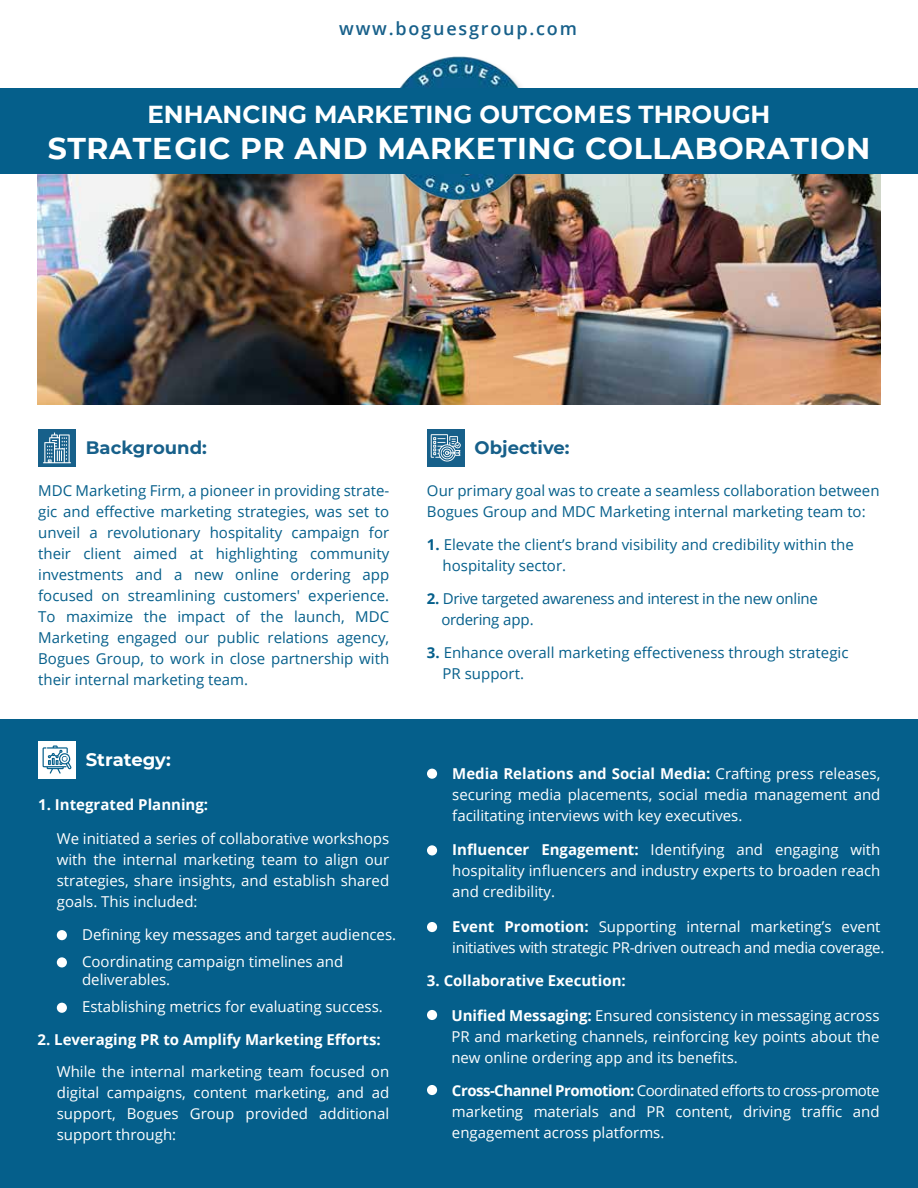
<style>
.page{position:relative;width:918px;height:1188px;background:#fff}
.page>*{position:absolute;margin:0;border:0;box-sizing:border-box;transform-origin:0 0}
.t1{font:700 30px "Montserrat";letter-spacing:.02em;color:#fff}
.t2{font:700 24.6px "Montserrat";color:#fff}
.t3{font:700 18px "Montserrat";color:#17608a}
.t4{font:600 18px "Open Sans";letter-spacing:.1em;color:#17608a}
.t5{font:700 18px "Montserrat";color:#fff}
.t6{font:15px/21px "Open Sans";color:#fff;text-align:justify}
.t7{font:15px/21px "Open Sans";color:#055f8b}
.t8{font:15px/21px "Open Sans";letter-spacing:-.02em;color:#fff}
.t9{font:700 15px "Open Sans";color:#fff}
.t10{font:15px/21px "Open Sans";letter-spacing:-.02em;color:#055f8b}
.s1{font-weight:700}
</style>
<div class="page">
<img style="left:38px;top:174px;width:842px;height:231px">
<img style="left:375px;top:56px;width:168px;height:156px">
<div style="left:0;top:88px;width:918px;height:86px;background:#055f8b"></div>
<div style="left:0;top:719px;width:918px;height:469px;background:#055f8b"></div>
<div style="left:427px;top:429px;width:37px;height:38px;background:#17608a"></div>
<svg style="left:431px;top:434px;width:30px;height:28px"></svg>
<div style="left:38px;top:429px;width:38px;height:38px;background:#17608a"></div>
<svg style="left:43px;top:432px;width:28px;height:31px"></svg>
<div style="left:57px;top:930px;width:10px;height:10px;background:#fff;border-radius:50%"></div>
<div style="left:57px;top:957px;width:10px;height:10px;background:#fff;border-radius:50%"></div>
<div style="left:57px;top:1003px;width:10px;height:10px;background:#fff;border-radius:50%"></div>
<div style="left:427px;top:769px;width:10px;height:10px;background:#fff;border-radius:50%"></div>
<div style="left:427px;top:845px;width:10px;height:10px;background:#fff;border-radius:50%"></div>
<div style="left:427px;top:922px;width:10px;height:10px;background:#fff;border-radius:50%"></div>
<div style="left:427px;top:1010px;width:10px;height:10px;background:#fff;border-radius:50%"></div>
<div style="left:427px;top:1085px;width:10px;height:10px;background:#fff;border-radius:50%"></div>
<div style="left:38px;top:741px;width:38px;height:37px;background:#fff"></div>
<svg style="left:43px;top:745px;width:29px;height:29px"></svg>
<p class="t4" style="left:339px;top:16px;width:239px">www.boguesgroup.com</p>
<h2 class="t2" style="left:148px;top:96px;width:624px">ENHANCING MARKETING OUTCOMES THROUGH</h2>
<h1 class="t1" style="left:48px;top:126px;width:824px">STRATEGIC PR AND MARKETING COLLABORATION</h1>
<p class="t3" style="left:86px;top:435px;width:123px">Background:</p>
<p class="t3" style="left:475px;top:435px;width:97px">Objective:</p>
<p class="t7" style="left:38px;top:479px;width:353px;text-align:justify">MDC Marketing Firm, a pioneer in providing strate&shy;gic and effective marketing strategies, was set to unveil a revolutionary hospitality campaign for their client aimed at highlighting community investments and a new online ordering app focused on streamlining customers' experience.<br>To maximize the impact of the launch, MDC Marketing engaged our public relations agency, Bogues Group, to work in close partnership with their internal marketing team.</p>
<p class="t7" style="left:427px;top:479px;width:454px">Our primary goal was to create a seamless collaboration between<br>Bogues Group and MDC Marketing internal marketing team to:</p>
<p class="t7" style="left:443px;top:533px;width:413px;text-indent:-16px"><span class="s1">1.</span> Elevate the client’s brand visibility and credibility within the hospitality sector.</p>
<p class="t10" style="left:441px;top:587px;width:378px;text-indent:-14px"><span class="s1">2.</span> Drive targeted awareness and interest in the new online ordering app.</p>
<p class="t7" style="left:443px;top:641px;width:407px;text-indent:-16px"><span class="s1">3.</span> Enhance overall marketing effectiveness through strategic<br>PR support.</p>
<p class="t5" style="left:86px;top:746px;width:87px">Strategy:</p>
<p class="t6" style="left:452px;top:762px;width:430px"><span class="s1">Media Relations and Social Media:</span> Crafting press releases, securing media placements, social media management and facilitating interviews with key executives.</p>
<p class="t6" style="left:452px;top:839px;width:430px"><span class="s1">Influencer Engagement:</span> Identifying and engaging with hospitality influencers and industry experts to broaden reach and credibility.</p>
<p class="t8" style="left:452px;top:916px;width:434px"><span class="s1">Event Promotion:</span> Supporting internal marketing’s event initiatives with strategic PR-driven outreach and media coverage.</p>
<p class="t9" style="left:38px;top:794px;width:171px">1. Integrated Planning:</p>
<p class="t6" style="left:57px;top:828px;width:334px">We initiated a series of collaborative workshops with the internal marketing team to align our strategies, share insights, and establish shared goals. This included:</p>
<p class="t6" style="left:82px;top:921px;width:316px;line-height:27px">Defining key messages and target audiences.<br>Coordinating campaign timelines and</p>
<p class="t6" style="left:82px;top:966px;width:302px;line-height:27px">deliverables.<br>Establishing metrics for evaluating success.</p>
<p class="t9" style="left:427px;top:970px;width:200px">3. Collaborative Execution:</p>
<p class="t6" style="left:451px;top:1004px;width:430px"><span class="s1">Unified Messaging:</span> Ensured consistency in messaging across PR and marketing channels, reinforcing key points about the new online ordering app and its benefits.</p>
<p class="t6" style="left:452px;top:1079px;width:429px"><span class="s1">Cross-Channel Promotion:</span> Coordinated efforts to cross-promote marketing materials and PR content, driving traffic and engagement across platforms.</p>
<p class="t9" style="left:37px;top:1029px;width:345px">2. Leveraging PR to Amplify Marketing Efforts:</p>
<p class="t6" style="left:57px;top:1061px;width:334px">While the internal marketing team focused on digital campaigns, content marketing, and ad support, Bogues Group provided additional support through:</p>
</div>
